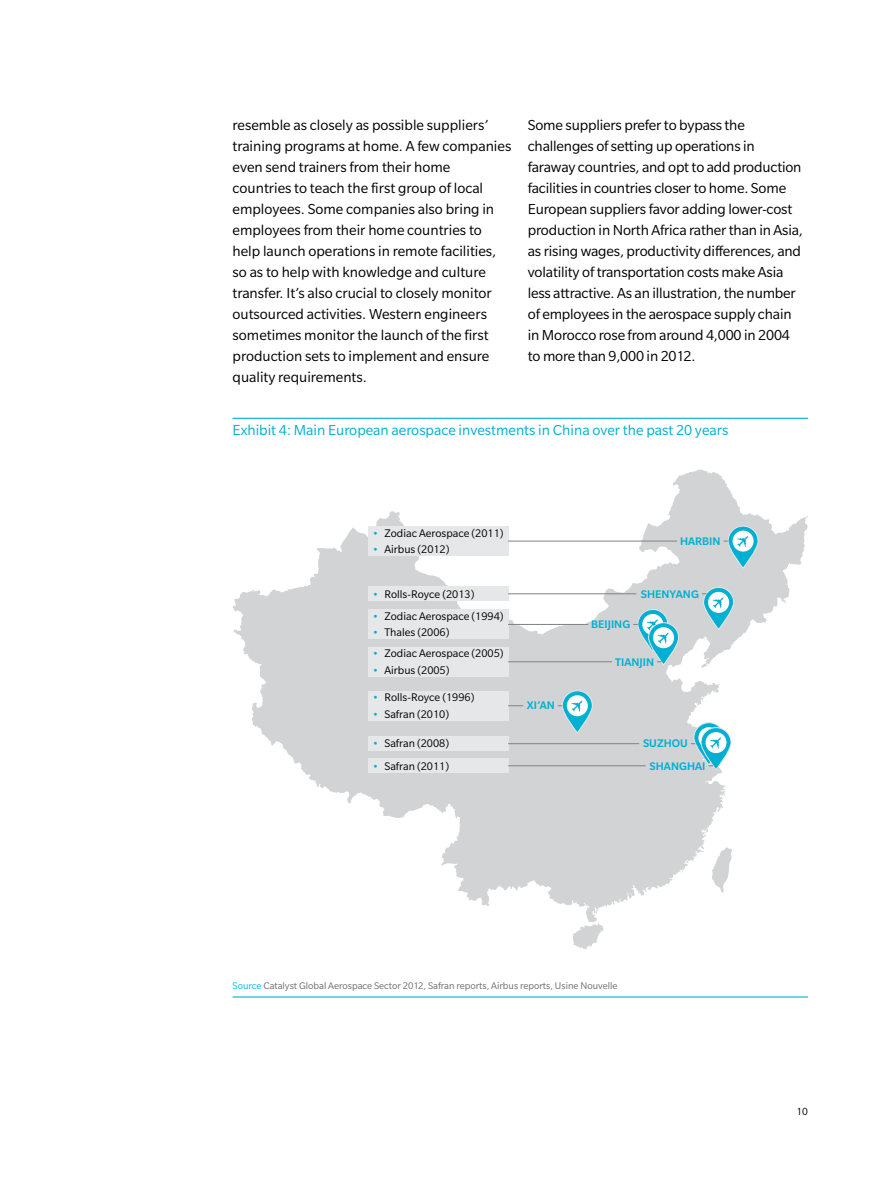
<style>
.page{position:relative;width:893px;height:1188px;background:#fff}
.page>*{position:absolute;margin:0;border:0;box-sizing:border-box;transform-origin:0 0}
.t1{font:15.75px/21px "Slate Pro";letter-spacing:-.01em;color:#000}
.t2{font:15.75px "Slate Pro";color:#00b0d3}
.t3{font:12px "Slate Pro";color:#000}
.t4{font:500 12px "Slate Pro";color:#00b0d3}
.t5{font:11.25px "Slate Pro";color:#000}
.t6{font:10.5px "Slate Pro";color:#6d6e71}
.s1{color:#00b0d3}
.s2{color:#00bcda}
</style>
<div class="page">
<hr style="left:233px;top:418px;width:575px;height:1px;background:#00b0d3">
<hr style="left:233px;top:996px;width:575px;height:2px;background:#00b0d3">
<svg style="left:233px;top:470px;width:575px;height:479px"></svg>
<div style="left:368px;top:526px;width:140px;height:30px;background:#e6e7e8"></div>
<svg style="left:728px;top:526px;width:30px;height:42px"></svg>
<div style="left:728px;top:526px;width:30px;height:42px;border:1px solid #e6e7e8;border-radius:15px"></div>
<div style="left:733px;top:531px;width:21px;height:21px;background:#fff;border-radius:50%"></div>
<svg style="left:737px;top:536px;width:11px;height:11px"></svg>
<hr style="left:508px;top:541px;width:169px;height:1px;background:#808285">
<div style="left:368px;top:691px;width:140px;height:30px;background:#e6e7e8"></div>
<svg style="left:562px;top:691px;width:30px;height:42px"></svg>
<div style="left:562px;top:691px;width:30px;height:42px;border:1px solid #e6e7e8;border-radius:15px"></div>
<div style="left:567px;top:695px;width:21px;height:21px;background:#fff;border-radius:50%"></div>
<svg style="left:571px;top:700px;width:12px;height:12px"></svg>
<svg style="left:508px;top:705px;width:15px;height:1px"></svg>
<div style="left:368px;top:609px;width:140px;height:30px;background:#e6e7e8"></div>
<svg style="left:638px;top:609px;width:30px;height:42px"></svg>
<div style="left:638px;top:609px;width:30px;height:43px;border:1px solid #e6e7e8;border-radius:15px"></div>
<div style="left:642px;top:614px;width:21px;height:21px;background:#fff;border-radius:50%"></div>
<hr style="left:508px;top:624px;width:80px;height:1px;background:#808285">
<div style="left:368px;top:586px;width:140px;height:15px;background:#e6e7e8"></div>
<svg style="left:704px;top:587px;width:30px;height:42px"></svg>
<div style="left:703px;top:587px;width:31px;height:43px;border:1px solid #e6e7e8;border-radius:15px"></div>
<div style="left:708px;top:592px;width:21px;height:21px;background:#fff;border-radius:50%"></div>
<svg style="left:712px;top:597px;width:12px;height:12px"></svg>
<hr style="left:508px;top:594px;width:128px;height:1px;background:#808285">
<div style="left:368px;top:736px;width:140px;height:15px;background:#e6e7e8"></div>
<svg style="left:694px;top:723px;width:30px;height:42px"></svg>
<div style="left:694px;top:723px;width:30px;height:42px;border:1px solid #e6e7e8;border-radius:15px"></div>
<svg style="left:698px;top:727px;width:21px;height:21px"></svg>
<hr style="left:508px;top:743px;width:131px;height:1px;background:#808285">
<div style="left:368px;top:758px;width:140px;height:15px;background:#e6e7e8"></div>
<svg style="left:701px;top:728px;width:30px;height:42px"></svg>
<div style="left:701px;top:727px;width:30px;height:43px;border:1px solid #e6e7e8;border-radius:15px"></div>
<div style="left:705px;top:732px;width:21px;height:21px;background:#fff;border-radius:50%"></div>
<svg style="left:703px;top:732px;width:18px;height:17px"></svg>
<hr style="left:508px;top:766px;width:138px;height:1px;background:#808285">
<div style="left:368px;top:647px;width:140px;height:30px;background:#e6e7e8"></div>
<svg style="left:649px;top:623px;width:30px;height:42px"></svg>
<div style="left:648px;top:623px;width:31px;height:42px;border:1px solid #e6e7e8;border-radius:15px"></div>
<div style="left:653px;top:627px;width:21px;height:21px;background:#fff;border-radius:50%"></div>
<svg style="left:647px;top:619px;width:22px;height:25px"></svg>
<hr style="left:508px;top:662px;width:104px;height:1px;background:#808285">
<p class="t1" style="left:233px;top:115px;width:280px">resemble as closely as possible suppliers’ training programs at home. A few companies even send trainers from their home countries to teach the first group of local employees. Some companies also bring in employees from their home countries to help launch operations in remote facilities, so as to help with knowledge and culture transfer. It’s also crucial to closely monitor outsourced activities. Western engineers sometimes monitor the launch of the first production sets to implement and ensure quality requirements.</p>
<p class="t1" style="left:528px;top:115px;width:277px">Some suppliers prefer to bypass the challenges of setting up operations in faraway countries, and opt to add production facilities in countries closer to home. Some European suppliers favor adding lower-cost production in North Africa rather than in Asia, as rising wages, productivity differences, and volatility of transportation costs make Asia less attractive. As an illustration, the number of employees in the aerospace supply chain in Morocco rose from around 4,000 in 2004 to more than 9,000 in 2012.</p>
<p class="t2" style="left:233px;top:422px;width:497px">Exhibit 4: Main European aerospace investments in China over the past 20 years</p>
<p class="t3" style="left:372px;top:527px;width:133px"><span class="s1">•</span> Zodiac Aerospace (2011)</p>
<p class="t3" style="left:372px;top:543px;width:79px"><span class="s1">•</span> Airbus (2012)</p>
<p class="t4" style="left:680px;top:535px;width:42px">HARBIN</p>
<p class="t3" style="left:372px;top:588px;width:103px"><span class="s1">•</span> Rolls-Royce (2013)</p>
<p class="t4" style="left:641px;top:587px;width:60px">SHENYANG</p>
<p class="t3" style="left:372px;top:610px;width:133px"><span class="s1">•</span> Zodiac Aerospace (1994)</p>
<p class="t3" style="left:372px;top:626px;width:79px"><span class="s1">•</span> Thales (2006)</p>
<p class="t3" style="left:372px;top:647px;width:133px"><span class="s1">•</span> Zodiac Aerospace (2005)</p>
<p class="t3" style="left:372px;top:664px;width:79px"><span class="s1">•</span> Airbus (2005)</p>
<p class="t3" style="left:372px;top:691px;width:103px"><span class="s1">•</span> Rolls-Royce (1996)</p>
<p class="t3" style="left:372px;top:708px;width:78px"><span class="s1">•</span> Safran (2010)</p>
<p class="t4" style="left:527px;top:699px;width:30px">XI’AN</p>
<p class="t4" style="left:591px;top:618px;width:41px">BEIJING</p>
<p class="t4" style="left:615px;top:655px;width:41px">TIANJIN</p>
<p class="t3" style="left:372px;top:737px;width:78px"><span class="s1">•</span> Safran (2008)</p>
<p class="t4" style="left:643px;top:737px;width:46px">SUZHOU</p>
<p class="t3" style="left:372px;top:759px;width:78px"><span class="s1">•</span> Safran (2011)</p>
<p class="t4" style="left:650px;top:759px;width:57px">SHANGHAI</p>
<p class="t6" style="left:233px;top:980px;width:386px"><span class="s2">Source</span> Catalyst Global Aerospace Sector 2012, Safran reports, Airbus reports, Usine Nouvelle</p>
<p class="t5" style="left:796px;top:1105px;width:13px">10</p>
</div>
